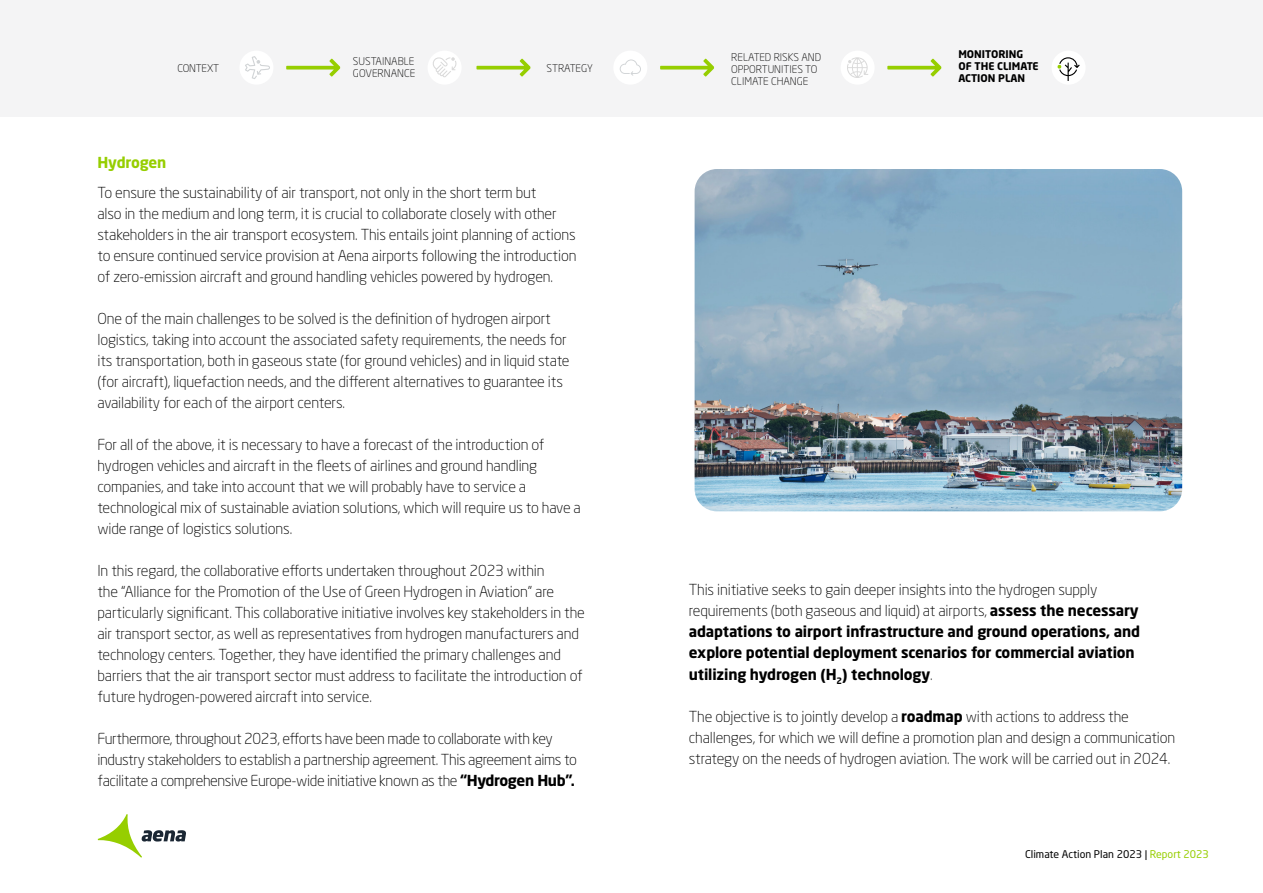
<style>
.page{position:relative;width:1263px;height:893px;background:#fff}
.page>*{position:absolute;margin:0;border:0;box-sizing:border-box;transform-origin:0 0}
.texto{font:300 15px/21px "Neo Sans Std";letter-spacing:-.01em;color:#000}
.texto-2{font:700 15px/21px "Neo Sans Std";letter-spacing:-.01em;color:#000}
.t1{font:700 15px "Neo Sans Std";letter-spacing:-.01em;color:#96ce00}
.t2{font:300 10.5px/12px "Neo Sans Std";color:#000}
.t3{font:10.5px "Neo Sans Std";color:#000}
.t4{font:700 10.5px/12px "Neo Sans Std";color:#000}
.s1{font-weight:700}
.s2{font-weight:300}
.s3{color:#96ce00}
</style>
<div class="page">
<img style="left:695px;top:169px;width:487px;height:342px">
<svg style="left:98px;top:814px;width:88px;height:44px"></svg>
<div style="left:0;top:0;width:1263px;height:117px;background:#f4f4f5"></div>
<div style="left:239px;top:51px;width:34px;height:34px;background:#fff;border-radius:50%"></div>
<div style="left:428px;top:51px;width:34px;height:34px;background:#fff;border-radius:50%"></div>
<div style="left:613px;top:51px;width:34px;height:34px;background:#fff;border-radius:50%"></div>
<div style="left:841px;top:51px;width:34px;height:34px;background:#fff;border-radius:50%"></div>
<div style="left:1051px;top:51px;width:34px;height:34px;background:#fff;border-radius:50%"></div>
<svg style="left:433px;top:57px;width:24px;height:20px"></svg>
<svg style="left:245px;top:56px;width:25px;height:23px"></svg>
<svg style="left:286px;top:59px;width:54px;height:18px"></svg>
<svg style="left:887px;top:59px;width:54px;height:18px"></svg>
<svg style="left:660px;top:59px;width:54px;height:18px"></svg>
<svg style="left:476px;top:59px;width:55px;height:18px"></svg>
<svg style="left:620px;top:59px;width:21px;height:17px"></svg>
<svg style="left:847px;top:57px;width:21px;height:21px"></svg>
<svg style="left:1057px;top:57px;width:23px;height:24px"></svg>
<p class="t2" style="left:177px;top:62px;width:43px">CONTEXT</p>
<p class="t2" style="left:353px;top:55px;width:64px">SUSTAINABLE<br>GOVERNANCE</p>
<p class="t2" style="left:546px;top:62px;width:48px">STRATEGY</p>
<p class="t1" style="left:97px;top:153px;width:71px">Hydrogen</p>
<p class="texto" style="left:97px;top:182px;width:481px">To ensure the sustainability of air transport, not only in the short term but<br>also in the medium and long term, it is crucial to collaborate closely with other stakeholders in the air transport ecosystem. This entails joint planning of actions to ensure continued service provision at Aena airports following the introduction of zero-emission aircraft and ground handling vehicles powered by hydrogen.</p>
<p class="texto" style="left:97px;top:308px;width:474px">One of the main challenges to be solved is the definition of hydrogen airport logistics, taking into account the associated safety requirements, the needs for its transportation, both in gaseous state (for ground vehicles) and in liquid state (for aircraft), liquefaction needs, and the different alternatives to guarantee its availability for each of the airport centers.</p>
<p class="texto" style="left:97px;top:434px;width:485px">For all of the above, it is necessary to have a forecast of the introduction of hydrogen vehicles and aircraft in the fleets of airlines and ground handling companies, and take into account that we will probably have to service a technological mix of sustainable aviation solutions, which will require us to have a wide range of logistics solutions.</p>
<p class="texto" style="left:97px;top:560px;width:489px">In this regard, the collaborative efforts undertaken throughout 2023 within<br>the “Alliance for the Promotion of the Use of Green Hydrogen in Aviation” are particularly significant. This collaborative initiative involves key stakeholders in the air transport sector, as well as representatives from hydrogen manufacturers and technology centers. Together, they have identified the primary challenges and barriers that the air transport sector must address to facilitate the introduction of future hydrogen-powered aircraft into service.</p>
<p class="texto" style="left:97px;top:728px;width:481px">Furthermore, throughout 2023, efforts have been made to collaborate with key industry stakeholders to establish a partnership agreement. This agreement aims to facilitate a comprehensive Europe-wide initiative known as the <span class="s1">“Hydrogen Hub”.</span></p>
<p class="t2" style="left:731px;top:51px;width:91px">RELATED RISKS AND<br>OPPORTUNITIES TO<br>CLIMATE CHANGE</p>
<p class="t4" style="left:958px;top:48px;width:82px">MONITORING<br>OF THE CLIMATE<br>ACTION PLAN</p>
<p class="texto-2" style="left:689px;top:579px;width:453px"><span class="s2">This initiative seeks to gain deeper insights into the hydrogen supply requirements (both gaseous and liquid) at airports,</span> assess the necessary adaptations to airport infrastructure and ground operations, and explore potential deployment scenarios for commercial aviation utilizing hydrogen (H<sub>2</sub>) technology<span class="s2">.</span></p>
<p class="texto" style="left:689px;top:705px;width:488px">The objective is to jointly develop a <span class="s1">roadmap</span> with actions to address the challenges, for which we will define a promotion plan and design a communication strategy on the needs of hydrogen aviation. The work will be carried out in 2024.</p>
<p class="t3" style="left:1025px;top:847px;width:185px">Climate Action Plan 2023 | <span class="s3">Report 2023</span></p>
</div>
